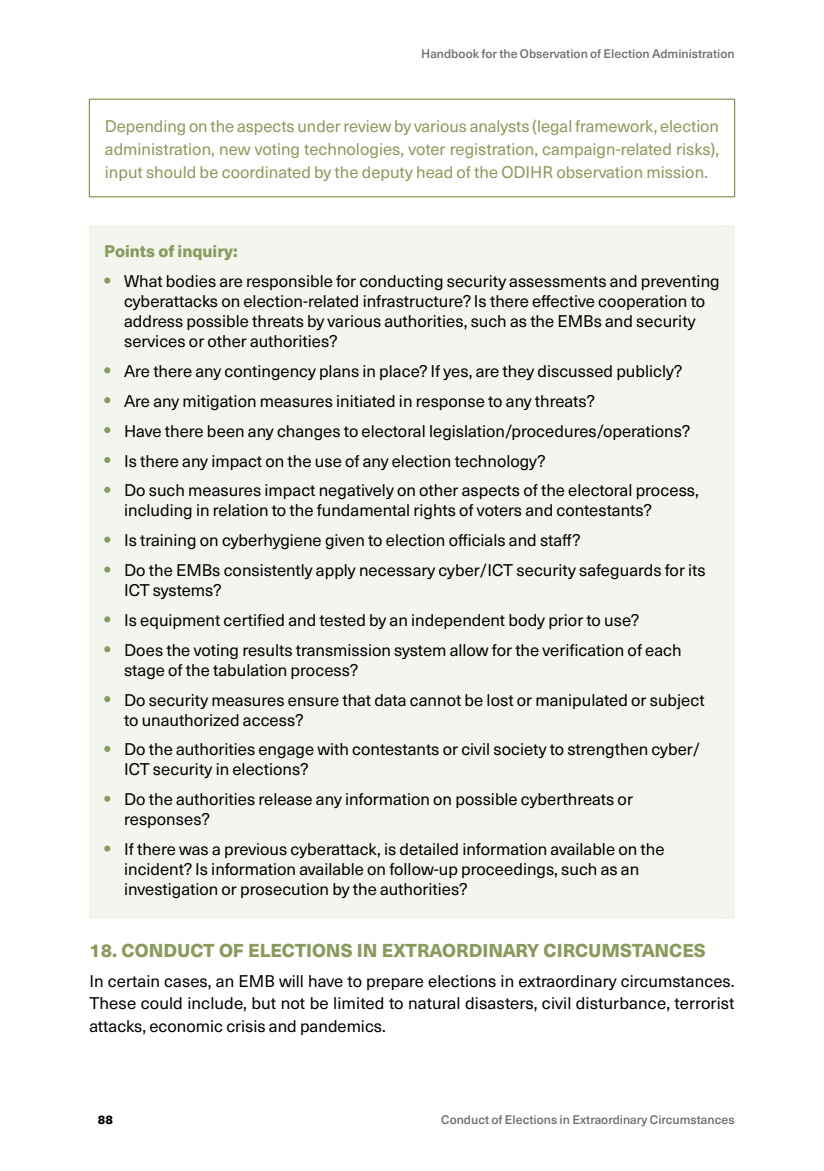
<style>
.page{position:relative;width:824px;height:1171px;background:#fff}
.page>*{position:absolute;margin:0;border:0;box-sizing:border-box;transform-origin:0 0}
.t1{font:800 18.38px "Neue Haas Unica";color:#8a9a5b}
.t2{font:16.62px/29.9px "Neue Haas Unica";color:#000}
.t3{font:16.62px/22.8px "Neue Haas Unica";color:#8a9a5b;text-align:justify}
.t4{font:800 16.62px "Neue Haas Unica";color:#8a9a5b}
.t5{font:500 12.25px "Neue Haas Unica";color:#6d6e71}
.t6{font:800 12.25px "Neue Haas Unica";color:#000}
</style>
<div class="page">
<div style="left:89px;top:225px;width:645px;height:693px;background:#f3f5ef"></div>
<div style="left:104px;top:277px;width:6px;height:7px;background:#8a9a5b;border-radius:50%"></div>
<svg style="left:104px;top:367px;width:6px;height:6px"></svg>
<svg style="left:104px;top:397px;width:6px;height:6px"></svg>
<svg style="left:104px;top:427px;width:6px;height:6px"></svg>
<svg style="left:104px;top:457px;width:6px;height:6px"></svg>
<svg style="left:104px;top:487px;width:6px;height:6px"></svg>
<svg style="left:104px;top:537px;width:6px;height:6px"></svg>
<svg style="left:104px;top:566px;width:6px;height:6px"></svg>
<svg style="left:104px;top:616px;width:6px;height:6px"></svg>
<svg style="left:104px;top:646px;width:6px;height:6px"></svg>
<svg style="left:104px;top:696px;width:6px;height:6px"></svg>
<svg style="left:104px;top:746px;width:6px;height:6px"></svg>
<svg style="left:104px;top:796px;width:6px;height:6px"></svg>
<svg style="left:104px;top:845px;width:6px;height:6px"></svg>
<div style="left:89px;top:99px;width:646px;height:98px;border:1px solid #8a9a5b"></div>
<p class="t5" style="left:421px;top:44px;width:315px">Handbook for the Observation of Election Administration</p>
<p class="t3" style="left:105px;top:114px;width:615px">Depending on the aspects under review by various analysts (legal framework, election administration, new voting technologies, voter registration, campaign-related risks), input should be coordinated by the deputy head of the ODIHR observation mission.</p>
<p class="t4" style="left:104px;top:238px;width:135px">Points of inquiry:</p>
<p class="t2" style="left:124px;top:270px;width:597px;line-height:19.9px">What bodies are responsible for conducting security assessments and preventing cyberattacks on election-related infrastructure? Is there effective cooperation to address possible threats by various authorities, such as the EMBs and security services or other authorities?</p>
<p class="t2" style="left:124px;top:355px;width:576px">Are there any contingency plans in place? If yes, are they discussed publicly?<br>Are any mitigation measures initiated in response to any threats?<br>Have there been any changes to electoral legislation/procedures/operations?<br>Is there any impact on the use of any election technology?<br>Do such measures impact negatively on other aspects of the electoral process,</p>
<p class="t2" style="left:124px;top:494px;width:583px">including in relation to the fundamental rights of voters and contestants?<br>Is training on cyberhygiene given to election officials and staff?<br>Do the EMBs consistently apply necessary cyber/ICT security safeguards for its</p>
<p class="t2" style="left:124px;top:574px;width:559px">ICT systems?<br>Is equipment certified and tested by an independent body prior to use?<br>Does the voting results transmission system allow for the verification of each</p>
<p class="t2" style="left:124px;top:654px;width:582px">stage of the tabulation process?<br>Do security measures ensure that data cannot be lost or manipulated or subject</p>
<p class="t2" style="left:124px;top:704px;width:578px">to unauthorized access?<br>Do the authorities engage with contestants or civil society to strengthen cyber/</p>
<p class="t2" style="left:124px;top:753px;width:510px">ICT security in elections?<br>Do the authorities release any information on possible cyberthreats or</p>
<p class="t2" style="left:124px;top:803px;width:542px">responses?<br>If there was a previous cyberattack, is detailed information available on the</p>
<p class="t2" style="left:124px;top:858px;width:516px;line-height:19.9px">incident? Is information available on follow-up proceedings, such as an investigation or prosecution by the authorities?</p>
<p class="t1" style="left:89px;top:936px;width:618px">18. CONDUCT OF ELECTIONS IN EXTRAORDINARY CIRCUMSTANCES</p>
<p class="t2" style="left:89px;top:968px;width:646px;line-height:22.8px;text-align:justify">In certain cases, an EMB will have to prepare elections in extraordinary circumstances.<br>These could include, but not be limited to natural disasters, civil disturbance, terrorist attacks, economic crisis and pandemics.</p>
<p class="t6" style="left:98px;top:1110px;width:17px">88</p>
<p class="t5" style="left:441px;top:1111px;width:295px">Conduct of Elections in Extraordinary Circumstances</p>
</div>
